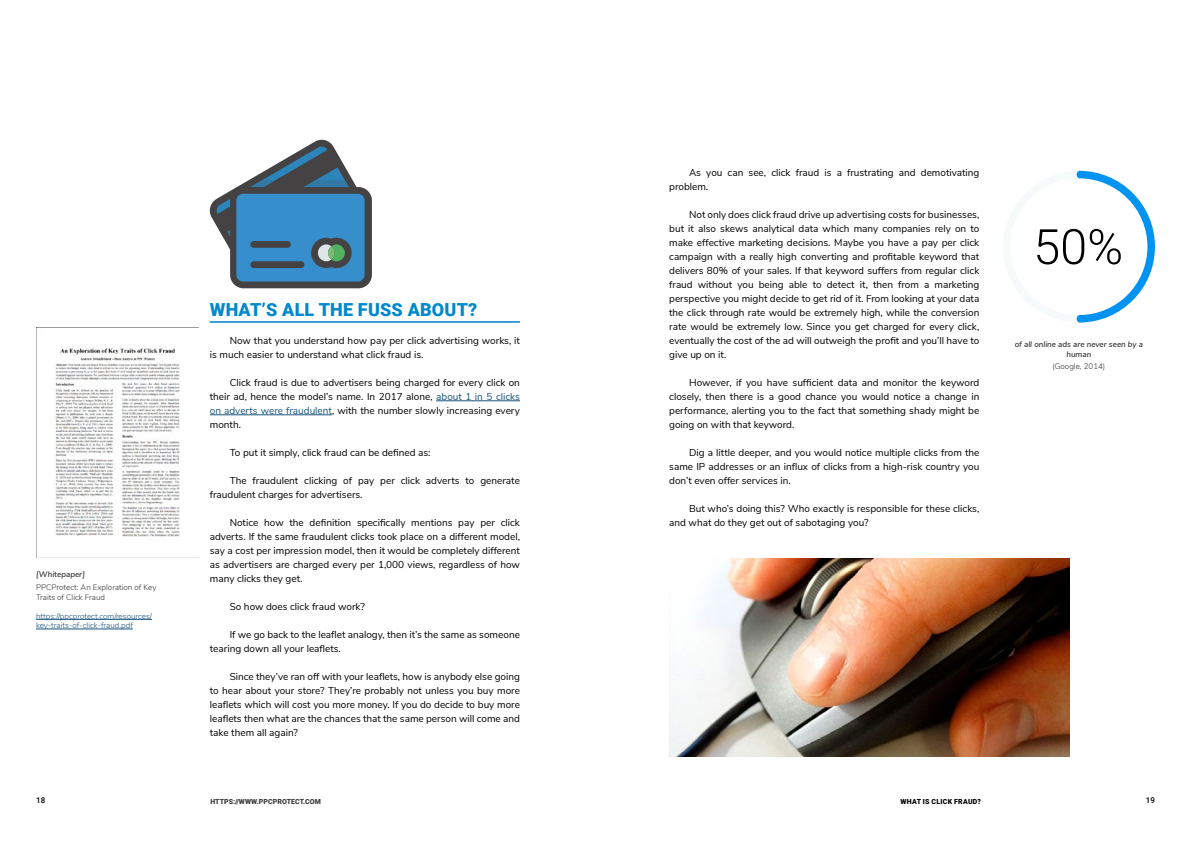
<style>
.page{position:relative;width:1191px;height:842px;background:#fff}
.page>*{position:absolute;margin:0;border:0;box-sizing:border-box;transform-origin:0 0}
.t1{font:900 18px "Roboto";letter-spacing:.01em;color:#0089cd}
.t2{font:10px/14px "Nunito Sans";color:#000;text-align:justify}
.t3{font:300 8px/9.6px "Nunito Sans";color:#19547d}
.t4{font:300 8px/9.6px "Nunito Sans";color:#333332}
.t5{font:italic 600 8px/9.6px "Nunito Sans";color:#333332;text-align:center}
.t6{font:500 8px "Roboto";color:#000}
.t7{font:900 7px "Roboto";letter-spacing:.01em;color:#3a3b3c}
.t8{font:900 7px "Roboto";color:#000}
.s1{color:#19547d}
</style>
<div class="page">
<img style="left:669px;top:558px;width:400px;height:198px">
<hr style="left:436px;top:401px;width:84px;height:1px;background:#19547d">
<hr style="left:210px;top:415px;width:122px;height:1px;background:#19547d">
<hr style="left:210px;top:322px;width:310px;height:1px;background:#0089cd">
<svg style="left:210px;top:140px;width:162px;height:148px"></svg>
<svg style="left:1037px;top:171px;width:118px;height:152px"></svg>
<img style="left:36px;top:328px;width:162px;height:230px">
<hr style="left:36px;top:619px;width:116px;height:1px;background:#19547d">
<hr style="left:36px;top:629px;width:97px;height:1px;background:#19547d">
<p class="t5" style="left:36px;top:569px;width:50px">[Whitepaper]</p>
<p class="t4" style="left:36px;top:582px;width:122px">PPCProtect: An Exploration of Key<br>Traits of Click Fraud</p>
<p class="t3" style="left:36px;top:611px;width:118px">https://ppcprotect.com/resources/ key-traits-of-click-fraud.pdf</p>
<h1 class="t1" style="left:210px;top:297px;width:269px">WHAT’S ALL THE FUSS ABOUT?</h1>
<p class="t2" style="left:210px;top:333px;width:312px;text-indent:20px">Now that you understand how pay per click advertising works, it is much easier to understand what click fraud is.</p>
<p class="t2" style="left:210px;top:375px;width:312px;text-indent:20px">Click fraud is due to advertisers being charged for every click on their ad, hence the model’s name. In 2017 alone, <span class="s1">about 1 in 5 clicks on adverts were fraudulent</span>, with the number slowly increasing every month.</p>
<p class="t2" style="left:230px;top:445px;width:202px">To put it simply, click fraud can be defined as:</p>
<p class="t2" style="left:210px;top:473px;width:311px;text-indent:20px">The fraudulent clicking of pay per click adverts to generate fraudulent charges for advertisers.</p>
<p class="t2" style="left:210px;top:515px;width:312px;text-indent:20px">Notice how the definition specifically mentions pay per click adverts. If the same fraudulent clicks took place on a different model, say a cost per impression model, then it would be completely different as advertisers are charged every per 1,000 views, regardless of how many clicks they get.</p>
<p class="t2" style="left:230px;top:599px;width:137px">So how does click fraud work?</p>
<p class="t2" style="left:210px;top:627px;width:311px;text-indent:20px">If we go back to the leaflet analogy, then it’s the same as someone tearing down all your leaflets.</p>
<p class="t2" style="left:210px;top:669px;width:312px;text-indent:20px">Since they’ve ran off with your leaflets, how is anybody else going to hear about your store? They’re probably not unless you buy more leaflets which will cost you more money. If you do decide to buy more leaflets then what are the chances that the same person will come and take them all again?</p>
<p class="t2" style="left:669px;top:165px;width:312px;text-indent:20px">As you can see, click fraud is a frustrating and demotivating problem.</p>
<p class="t2" style="left:669px;top:207px;width:312px;text-indent:20px">Not only does click fraud drive up advertising costs for businesses, but it also skews analytical data which many companies rely on to make effective marketing decisions. Maybe you have a pay per click campaign with a really high converting and profitable keyword that delivers 80% of your sales. If that keyword suffers from regular click fraud without you being able to detect it, then from a marketing perspective you might decide to get rid of it. From looking at your data the click through rate would be extremely high, while the conversion rate would be extremely low. Since you get charged for every click, eventually the cost of the ad will outweigh the profit and you’ll have to give up on it.</p>
<p class="t2" style="left:669px;top:375px;width:312px;text-indent:20px">However, if you have sufficient data and monitor the keyword closely, then there is a good chance you would notice a change in performance, alerting you to the fact that something shady might be going on with that keyword.</p>
<p class="t2" style="left:669px;top:445px;width:312px;text-indent:20px">Dig a little deeper, and you would notice multiple clicks from the same IP addresses or an influx of clicks from a high-risk country you don’t even offer services in.</p>
<p class="t2" style="left:669px;top:501px;width:311px;text-indent:20px">But who’s doing this? Who exactly is responsible for these clicks, and what do they get out of sabotaging you?</p>
<p class="t5" style="left:1014px;top:339px;width:130px">of all online ads are never seen by a human</p>
<p class="t4" style="left:1052px;top:361px;width:54px">(Google, 2014)</p>
<p class="t6" style="left:36px;top:795px;width:11px">18</p>
<p class="t7" style="left:210px;top:797px;width:112px">HTTPS://WWW.PPCPROTECT.COM</p>
<p class="t8" style="left:900px;top:797px;width:12px">WHAT</p>
<p class="t8" style="left:923px;top:797px;width:14px">IS CLICK</p>
<p class="t8" style="left:954px;top:797px;width:6px">FRAUD</p>
<p class="t8" style="left:977px;top:797px;width:5px">?</p>
<p class="t6" style="left:1145px;top:795px;width:11px">19</p>
</div>
